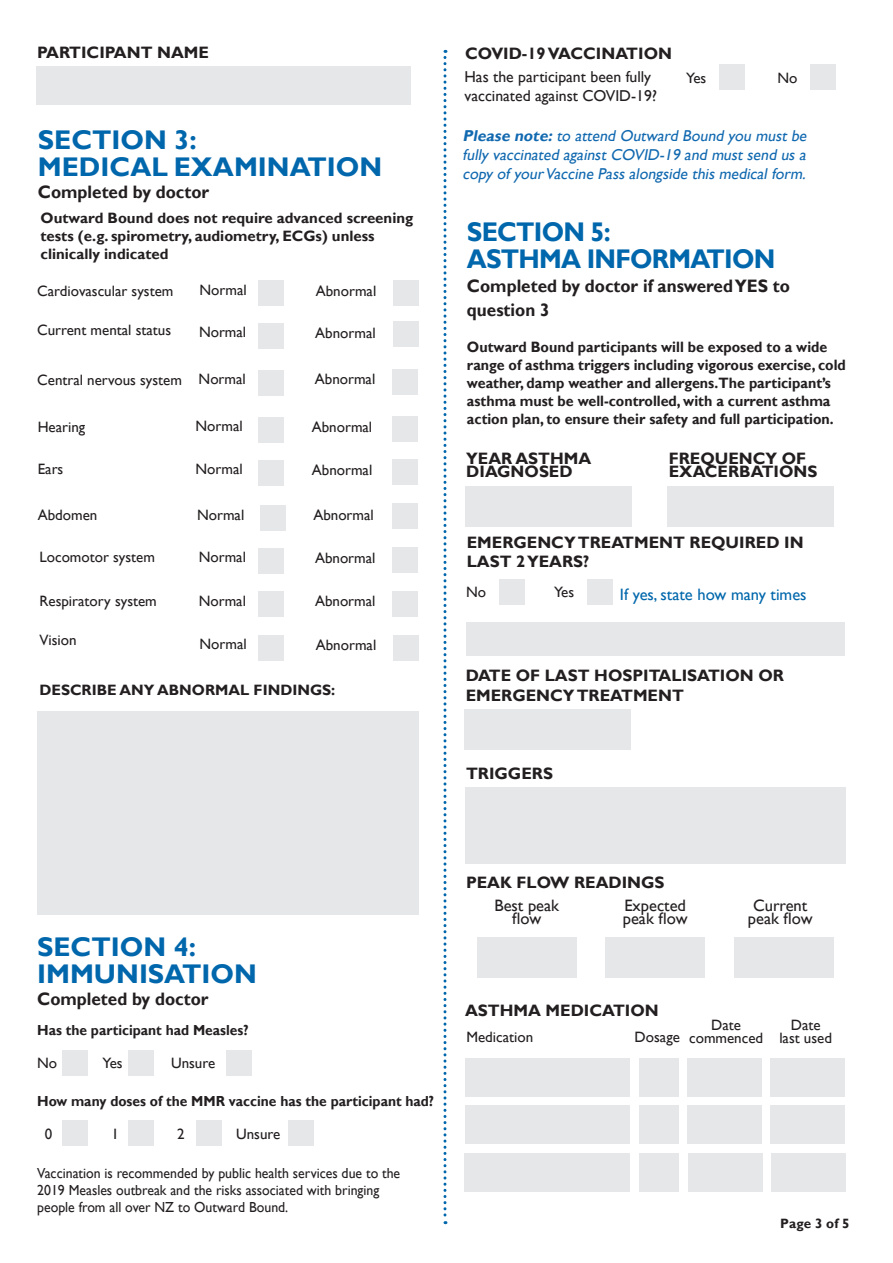
<style>
.page{position:relative;width:893px;height:1263px;background:#fff}
.page>*{position:absolute;margin:0;border:0;box-sizing:border-box;transform-origin:0 0}
.t1{font:700 27px/27px "Gill Sans";color:#0067ac}
.t2{font:700 27px/27px "Gill Sans";letter-spacing:-.03em;color:#0067ac;scale:.95 1}
.t3{font:700 18px/24px "Gill Sans";color:#231f20;scale:.95 1}
.t4{font:700 16.5px/13.5px "Gill Sans";color:#231f20}
.t5{font:16.5px/13.5px "Gill Sans";color:#231f20;text-align:center}
.t6{font:16.5px "Gill Sans";color:#0067ac}
.t7{font:italic 15.75px/18.9px "Gill Sans";letter-spacing:-.005em;color:#1169b0;text-align:justify}
.t8{font:15.75px/18.9px "Gill Sans";color:#231f20}
.t9{font:15px/13.5px "Gill Sans";color:#231f20;text-align:center}
.t10{font:700 15px/18px "Gill Sans";color:#231f20;scale:.95 1}
.t11{font:700 15px/18px "Gill Sans";color:#231f20}
.t12{font:14.55px/17.4px "Gill Sans";color:#231f20;scale:.95 1}
.t13{font:700 14.55px "Gill Sans";color:#231f20;scale:.95 1}
.t14{font:700 13.5px "Gill Sans";letter-spacing:.01em;color:#231f20}
.s1{font-weight:700}
</style>
<div class="page">
<svg style="left:443px;top:50px;width:3px;height:1174px"></svg>
<div style="left:37px;top:711px;width:381px;height:204px;background:#e6e7e9"></div>
<div style="left:392px;top:591px;width:25px;height:25px;background:#e6e7e9"></div>
<div style="left:392px;top:370px;width:25px;height:25px;background:#e6e7e9"></div>
<div style="left:392px;top:416px;width:25px;height:26px;background:#e6e7e9"></div>
<div style="left:392px;top:459px;width:25px;height:25px;background:#e6e7e9"></div>
<div style="left:392px;top:503px;width:25px;height:25px;background:#e6e7e9"></div>
<div style="left:393px;top:281px;width:25px;height:25px;background:#e6e7e9"></div>
<div style="left:393px;top:322px;width:26px;height:25px;background:#e6e7e9"></div>
<div style="left:393px;top:635px;width:25px;height:25px;background:#e6e7e9"></div>
<div style="left:392px;top:547px;width:25px;height:26px;background:#e6e7e9"></div>
<div style="left:258px;top:281px;width:26px;height:25px;background:#e6e7e9"></div>
<div style="left:258px;top:323px;width:26px;height:26px;background:#e6e7e9"></div>
<div style="left:258px;top:370px;width:26px;height:25px;background:#e6e7e9"></div>
<div style="left:258px;top:417px;width:26px;height:26px;background:#e6e7e9"></div>
<div style="left:258px;top:460px;width:26px;height:26px;background:#e6e7e9"></div>
<div style="left:260px;top:505px;width:25px;height:26px;background:#e6e7e9"></div>
<div style="left:258px;top:548px;width:26px;height:25px;background:#e6e7e9"></div>
<div style="left:258px;top:591px;width:26px;height:25px;background:#e6e7e9"></div>
<div style="left:258px;top:635px;width:26px;height:25px;background:#e6e7e9"></div>
<div style="left:465px;top:1058px;width:165px;height:38px;background:#e6e7e9"></div>
<div style="left:465px;top:1106px;width:165px;height:38px;background:#e6e7e9"></div>
<div style="left:464px;top:1153px;width:166px;height:38px;background:#e6e7e9"></div>
<div style="left:639px;top:1058px;width:39px;height:38px;background:#e6e7e9"></div>
<div style="left:639px;top:1106px;width:39px;height:38px;background:#e6e7e9"></div>
<div style="left:639px;top:1153px;width:39px;height:38px;background:#e6e7e9"></div>
<div style="left:687px;top:1058px;width:75px;height:38px;background:#e6e7e9"></div>
<div style="left:687px;top:1106px;width:75px;height:38px;background:#e6e7e9"></div>
<div style="left:688px;top:1153px;width:75px;height:38px;background:#e6e7e9"></div>
<div style="left:770px;top:1058px;width:75px;height:38px;background:#e6e7e9"></div>
<div style="left:770px;top:1106px;width:75px;height:38px;background:#e6e7e9"></div>
<div style="left:771px;top:1153px;width:75px;height:38px;background:#e6e7e9"></div>
<div style="left:465px;top:486px;width:166px;height:40px;background:#e6e7e9"></div>
<div style="left:465px;top:709px;width:166px;height:41px;background:#e6e7e9"></div>
<div style="left:477px;top:937px;width:99px;height:41px;background:#e6e7e9"></div>
<div style="left:606px;top:937px;width:99px;height:41px;background:#e6e7e9"></div>
<div style="left:734px;top:937px;width:99px;height:41px;background:#e6e7e9"></div>
<div style="left:465px;top:787px;width:380px;height:77px;background:#e6e7e9"></div>
<div style="left:668px;top:486px;width:166px;height:40px;background:#e6e7e9"></div>
<div style="left:466px;top:622px;width:379px;height:34px;background:#e6e7e9"></div>
<div style="left:499px;top:580px;width:25px;height:25px;background:#e6e7e9"></div>
<div style="left:587px;top:580px;width:25px;height:25px;background:#e6e7e9"></div>
<div style="left:37px;top:66px;width:374px;height:39px;background:#e6e7e9"></div>
<div style="left:128px;top:1050px;width:25px;height:26px;background:#e6e7e9"></div>
<div style="left:63px;top:1050px;width:25px;height:26px;background:#e6e7e9"></div>
<div style="left:226px;top:1050px;width:25px;height:26px;background:#e6e7e9"></div>
<div style="left:128px;top:1120px;width:25px;height:26px;background:#e6e7e9"></div>
<div style="left:63px;top:1120px;width:25px;height:26px;background:#e6e7e9"></div>
<div style="left:197px;top:1120px;width:25px;height:26px;background:#e6e7e9"></div>
<div style="left:288px;top:1120px;width:25px;height:26px;background:#e6e7e9"></div>
<div style="left:719px;top:65px;width:26px;height:25px;background:#e6e7e9"></div>
<div style="left:810px;top:65px;width:26px;height:25px;background:#e6e7e9"></div>
<p class="t4" style="left:37px;top:47px;width:173px">PARTICIPANT NAME</p>
<p class="t1" style="left:38px;top:127px;width:346px">SECTION 3:<br>MEDICAL EXAMINATION</p>
<p class="t3" style="left:38px;top:180px;width:182px">Completed by doctor</p>
<p class="t11" style="left:41px;top:210px;width:374px">Outward Bound does not require advanced screening tests (e.g. spirometry, audiometry, ECGs) unless clinically indicated</p>
<p class="t9" style="left:37px;top:284px;width:138px">Cardiovascular system</p>
<p class="t9" style="left:37px;top:324px;width:135px">Current mental status</p>
<p class="t9" style="left:37px;top:374px;width:146px">Central nervous system</p>
<p class="t9" style="left:38px;top:420px;width:49px">Hearing</p>
<p class="t9" style="left:38px;top:463px;width:27px">Ears</p>
<p class="t9" style="left:38px;top:508px;width:61px">Abdomen</p>
<p class="t9" style="left:39px;top:551px;width:117px">Locomotor system</p>
<p class="t9" style="left:39px;top:594px;width:119px">Respiratory system</p>
<p class="t9" style="left:39px;top:634px;width:39px">Vision</p>
<p class="t11" style="left:39px;top:681px;width:297px">DESCRIBE ANY ABNORMAL FINDINGS:</p>
<p class="t9" style="left:200px;top:284px;width:49px">Normal</p>
<p class="t9" style="left:199px;top:326px;width:49px">Normal</p>
<p class="t9" style="left:199px;top:372px;width:49px">Normal</p>
<p class="t9" style="left:196px;top:420px;width:49px">Normal</p>
<p class="t9" style="left:196px;top:463px;width:49px">Normal</p>
<p class="t9" style="left:197px;top:508px;width:49px">Normal</p>
<p class="t9" style="left:199px;top:551px;width:49px">Normal</p>
<p class="t9" style="left:199px;top:594px;width:49px">Normal</p>
<p class="t9" style="left:200px;top:637px;width:49px">Normal</p>
<p class="t9" style="left:316px;top:284px;width:62px">Abnormal</p>
<p class="t9" style="left:315px;top:326px;width:62px">Abnormal</p>
<p class="t9" style="left:315px;top:373px;width:62px">Abnormal</p>
<p class="t9" style="left:312px;top:420px;width:62px">Abnormal</p>
<p class="t9" style="left:312px;top:463px;width:62px">Abnormal</p>
<p class="t9" style="left:313px;top:509px;width:62px">Abnormal</p>
<p class="t9" style="left:315px;top:551px;width:62px">Abnormal</p>
<p class="t9" style="left:315px;top:595px;width:62px">Abnormal</p>
<p class="t9" style="left:316px;top:638px;width:62px">Abnormal</p>
<p class="t4" style="left:465px;top:48px;width:208px">COVID-19 VACCINATION</p>
<p class="t8" style="left:464px;top:68px;width:194px">Has the participant been fully vaccinated against COVID-19?</p>
<p class="t9" style="left:686px;top:71px;width:22px">Yes</p>
<p class="t9" style="left:777px;top:71px;width:21px">No</p>
<p class="t7" style="left:463px;top:127px;width:349px"><span class="s1">Please note:</span>to attend Outward Bound you must be fully vaccinated against COVID-19 and must send us a copy of your Vaccine Pass alongside this medical form.</p>
<p class="t2" style="left:467px;top:219px;width:326px">SECTION 5:<br>ASTHMA INFORMATION</p>
<p class="t3" style="left:467px;top:275px;width:341px">Completed by doctor if answered YES to question 3</p>
<p class="t10" style="left:467px;top:338px;width:400px">Outward Bound participants will be exposed to a wide range of asthma triggers including vigorous exercise, cold weather, damp weather and allergens.The participant’s asthma must be well-controlled, with a current asthma action plan, to ensure their safety and full participation.</p>
<p class="t4" style="left:466px;top:452px;width:127px">YEAR ASTHMA<br>DIAGNOSED</p>
<p class="t4" style="left:669px;top:452px;width:150px">FREQUENCY OF<br>EXACERBATIONS</p>
<p class="t4" style="left:467px;top:532px;width:338px;line-height:19.8px">EMERGENCY TREATMENT REQUIRED IN<br>LAST 2 YEARS?</p>
<p class="t9" style="left:466px;top:586px;width:21px">No</p>
<p class="t9" style="left:554px;top:586px;width:22px">Yes</p>
<p class="t6" style="left:620px;top:585px;width:188px">If yes, state how many times</p>
<p class="t4" style="left:466px;top:666px;width:320px;line-height:19.8px">DATE OF LAST HOSPITALISATION OR<br>EMERGENCY TREATMENT</p>
<p class="t4" style="left:466px;top:767px;width:88px">TRIGGERS</p>
<p class="t1" style="left:37px;top:934px;width:221px">SECTION 4:<br>IMMUNISATION</p>
<p class="t3" style="left:37px;top:987px;width:182px">Completed by doctor</p>
<p class="t13" style="left:37px;top:1022px;width:224px">Has the participant had Measles?</p>
<p class="t9" style="left:37px;top:1056px;width:21px">No</p>
<p class="t9" style="left:103px;top:1056px;width:22px">Yes</p>
<p class="t9" style="left:171px;top:1056px;width:46px">Unsure</p>
<p class="t13" style="left:37px;top:1093px;width:419px">How many doses of the MMR vaccine has the participant had?</p>
<p class="t9" style="left:45px;top:1127px;width:9px">0</p>
<p class="t9" style="left:112px;top:1127px;width:9px">1</p>
<p class="t9" style="left:177px;top:1127px;width:9px">2</p>
<p class="t9" style="left:236px;top:1127px;width:46px">Unsure</p>
<p class="t12" style="left:37px;top:1164px;width:384px">Vaccination is recommended by public health services due to the<br>2019 Measles outbreak and the risks associated with bringing people from all over NZ to Outward Bound.</p>
<p class="t4" style="left:466px;top:876px;width:200px">PEAK FLOW READINGS</p>
<p class="t5" style="left:494px;top:899px;width:66px">Best peak flow</p>
<p class="t5" style="left:623px;top:899px;width:66px;text-align:left">Expected peak flow</p>
<p class="t5" style="left:748px;top:899px;width:66px">Current peak flow</p>
<p class="t4" style="left:465px;top:1004px;width:195px">ASTHMA MEDICATION</p>
<p class="t9" style="left:466px;top:1030px;width:68px">Medication</p>
<p class="t9" style="left:635px;top:1030px;width:47px">Dosage</p>
<p class="t9" style="left:689px;top:1018px;width:76px">Date commenced</p>
<p class="t9" style="left:779px;top:1018px;width:54px">Date last used</p>
<p class="t14" style="left:780px;top:1215px;width:71px">Page 3 of 5</p>
</div>
